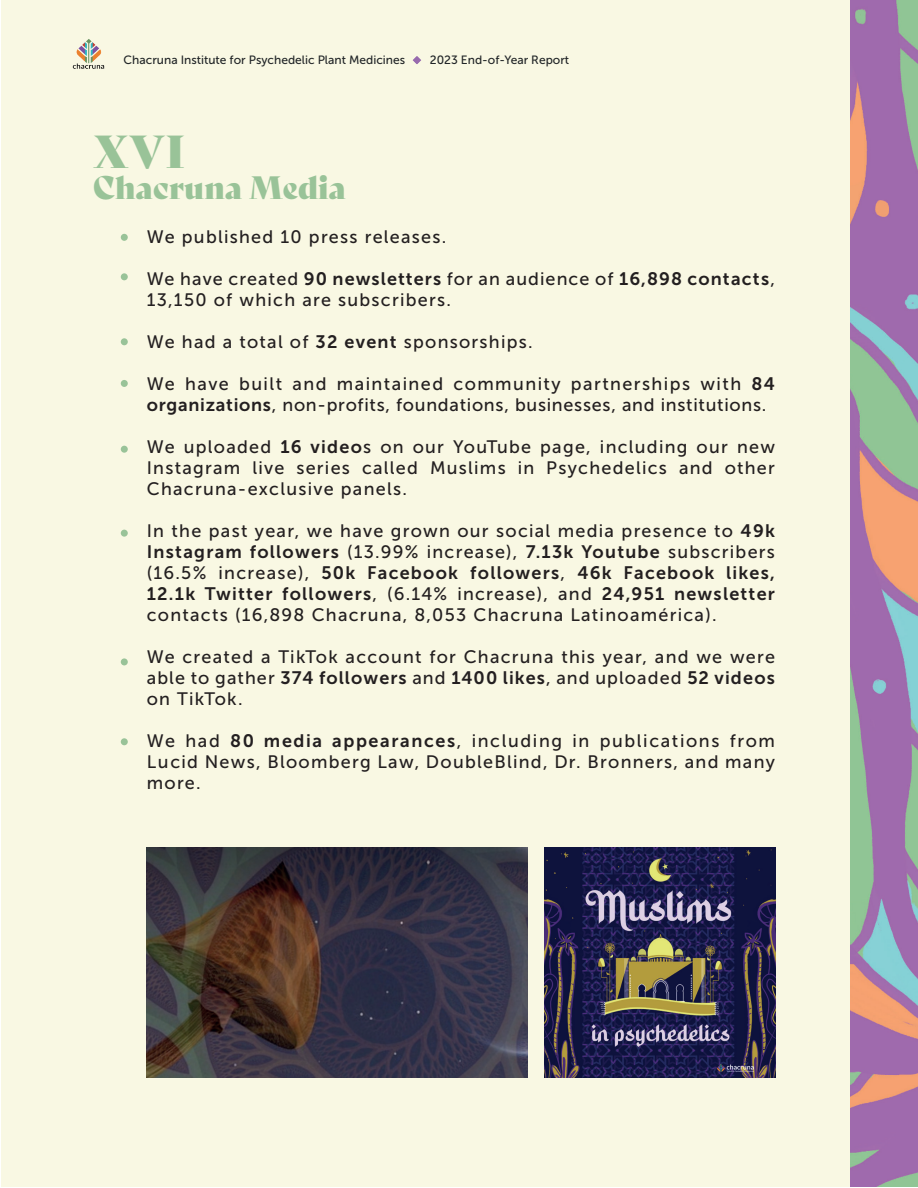
<style>
.page{position:relative;width:918px;height:1188px;background:#fff}
.page>*{position:absolute;margin:0;border:0;box-sizing:border-box;transform-origin:0 0}
.t1{font:45px "Bely Display";color:#99c398}
.t2{font:31.5px "Bely Display";color:#99c398}
.t3{font:18px/21px "Museo Sans 500";letter-spacing:.07em;color:#231f20}
.t4{font:18px/21px "Museo Sans 700";letter-spacing:.07em;color:#231f20;text-align:justify}
.t5{font:12px "Museo Sans 500";color:#212527}
.s1{font-family:"Museo Sans 700"}
.s2{font-family:"Museo Sans 500"}
</style>
<div class="page">
<div style="left:1px;top:0;width:917px;height:1186px;background:#f9f8e3"></div>
<img style="left:850px;top:0;width:68px;height:1187px">
<svg style="left:413px;top:56px;width:8px;height:8px"></svg>
<img style="left:72px;top:39px;width:33px;height:30px">
<div style="left:121px;top:234px;width:7px;height:7px;background:#99c398;border-radius:50%"></div>
<div style="left:121px;top:273px;width:7px;height:7px;background:#99c398;border-radius:50%"></div>
<div style="left:121px;top:338px;width:7px;height:7px;background:#99c398;border-radius:50%"></div>
<div style="left:121px;top:380px;width:7px;height:7px;background:#99c398;border-radius:50%"></div>
<div style="left:121px;top:446px;width:7px;height:7px;background:#99c398;border-radius:50%"></div>
<div style="left:121px;top:530px;width:7px;height:7px;background:#99c398;border-radius:50%"></div>
<div style="left:121px;top:658px;width:7px;height:7px;background:#99c398;border-radius:50%"></div>
<div style="left:121px;top:738px;width:7px;height:7px;background:#99c398;border-radius:50%"></div>
<img style="left:545px;top:847px;width:230px;height:231px">
<img style="left:147px;top:847px;width:381px;height:231px">
<p class="t5" style="left:124px;top:53px;width:283px">Chacruna Institute for Psychedelic Plant Medicines</p>
<p class="t5" style="left:430px;top:53px;width:141px">2023 End-of-Year Report</p>
<h1 class="t1" style="left:93px;top:116px;width:94px">XVI</h1>
<h2 class="t2" style="left:93px;top:162px;width:255px">Chacruna Media</h2>
<p class="t3" style="left:147px;top:227px;width:301px">We published 10 press releases.</p>
<p class="t3" style="left:147px;top:269px;width:630px">We have created <span class="s1">90 newsletters</span> for an audience of <span class="s1">16,898 contacts</span>,<br>13,150 of which are subscribers.</p>
<p class="t3" style="left:147px;top:332px;width:387px">We had a total of <span class="s1">32 event</span> sponsorships.</p>
<p class="t3" style="left:147px;top:374px;width:630px">We have built and maintained community partnerships with <span class="s1">84 organizations</span>, non-profits, foundations, businesses, and institutions.</p>
<p class="t3" style="left:147px;top:437px;width:630px;text-align:justify">We uploaded <span class="s1">16 video</span>s on our YouTube page, including our new Instagram live series called Muslims in Psychedelics and other Chacruna-exclusive panels.</p>
<p class="t3" style="left:147px;top:521px;width:630px">In the past year, we have grown our social media presence to <span class="s1">49k</span></p>
<p class="t4" style="left:147px;top:542px;width:630px">Instagram followers <span class="s2">(13.99% increase),</span> 7.13k Youtube <span class="s2">subscribers (16.5% increase),</span> 50k Facebook followers<span class="s2">,</span> 46k Facebook likes, 12.1k Twitter followers<span class="s2">, (6.14% increase), and</span> 24,951 newsletter</p>
<p class="t3" style="left:147px;top:605px;width:571px">contacts (16,898 Chacruna, 8,053 Chacruna Latinoamérica).</p>
<p class="t3" style="left:147px;top:647px;width:630px">We created a TikTok account for Chacruna this year, and we were</p>
<p class="t4" style="left:147px;top:668px;width:630px"><span class="s2">able to gather</span> 374 followers <span class="s2">and</span> 1400 likes<span class="s2">, and uploaded</span> 52 videos</p>
<p class="t3" style="left:147px;top:689px;width:97px">on TikTok.</p>
<p class="t3" style="left:147px;top:731px;width:630px;text-align:justify">We had <span class="s1">80 media appearances</span>, including in publications from Lucid News, Bloomberg Law, DoubleBlind, Dr. Bronners, and many more.</p>
</div>
